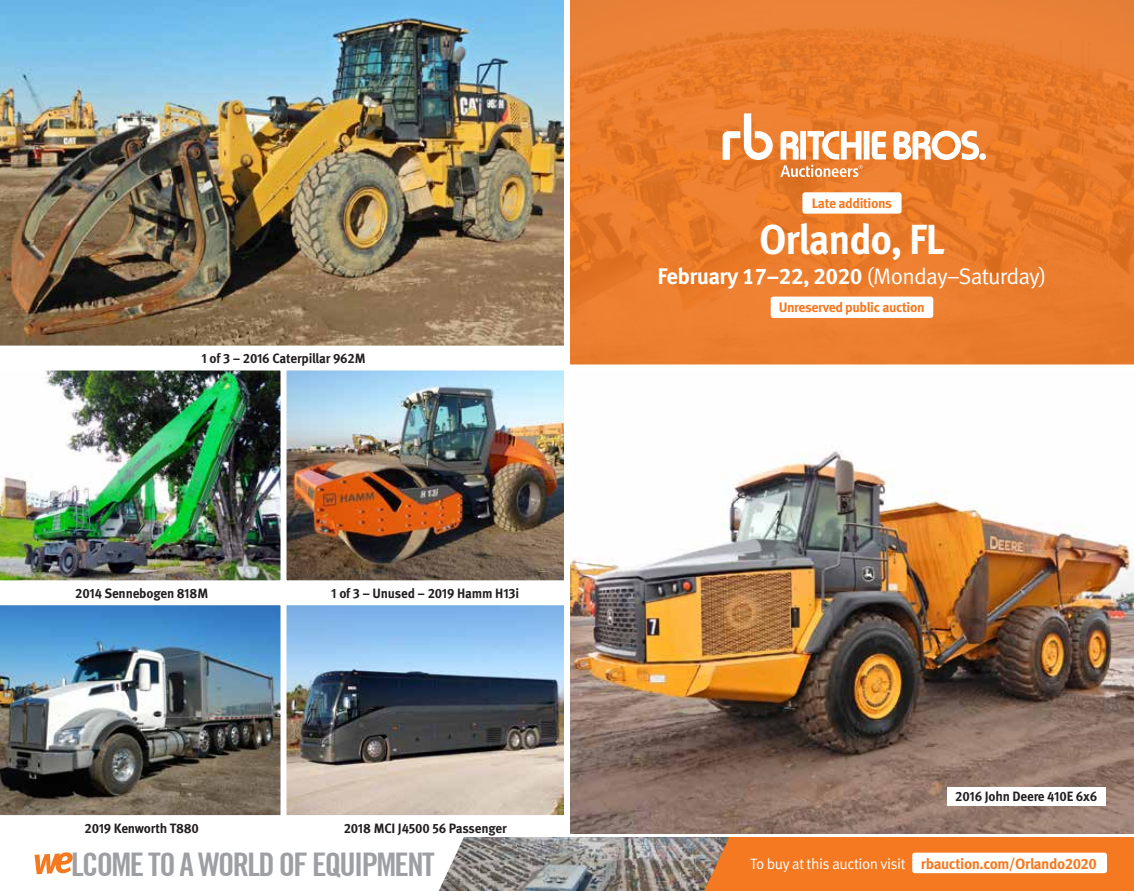
<style>
.page{position:relative;width:1134px;height:891px;background:#fff}
.page>*{position:absolute;margin:0;border:0;box-sizing:border-box;transform-origin:0 0}
.t1{font:700 42px "Meta Pro";letter-spacing:-.03em;color:#fff;scale:.95 1}
.t2{font:700 condensed 32.55px "Trade Gothic No.20";letter-spacing:-.05em;color:#9d9fa2}
.t3{font:700 22.5px "Meta Pro";letter-spacing:-.03em;color:#fff}
.t4{font:700 15px "Meta Pro";letter-spacing:-.03em;color:#f47920}
.t5{font:700 13.65px "Meta Pro";letter-spacing:-.03em;color:#f47920}
.t6{font:700 13.5px "Meta Pro";letter-spacing:-.015em;color:#231f20}
.s1{font-weight:400}
.s2{font-weight:400;color:#fff}
</style>
<div class="page">
<svg style="left:570px;top:0;width:564px;height:365px;background:#e97c2c"></svg>
<div style="left:802px;top:192px;width:100px;height:22px;background:#fff;border-radius:3px"></div>
<div style="left:771px;top:297px;width:162px;height:21px;background:#fff;border-radius:3px"></div>
<svg style="left:723px;top:113px;width:50px;height:47px"></svg>
<svg style="left:780px;top:131px;width:206px;height:46px"></svg>
<div style="left:730px;top:837px;width:404px;height:54px;background:#f47920"></div>
<div style="left:912px;top:853px;width:195px;height:20px;background:#fff;border-radius:3px"></div>
<img style="left:439px;top:837px;width:291px;height:54px">
<svg style="left:35px;top:852px;width:38px;height:22px"></svg>
<img style="left:0;top:0;width:564px;height:346px">
<img style="left:0;top:370px;width:281px;height:211px">
<img style="left:288px;top:371px;width:275px;height:208px">
<div style="left:284px;top:367px;width:283px;height:216px;border:3px solid #fff"></div>
<img style="left:0;top:605px;width:281px;height:211px">
<img style="left:288px;top:606px;width:275px;height:208px">
<div style="left:284px;top:602px;width:283px;height:216px;border:3px solid #fff"></div>
<img style="left:570px;top:451px;width:564px;height:383px">
<div style="left:0;top:349px;width:567px;height:19px;background:#fff"></div>
<div style="left:947px;top:787px;width:158px;height:19px;background:#fff"></div>
<p class="t6" style="left:201px;top:348px;width:166px">1 of 3 – 2016 Caterpillar 962M</p>
<p class="t6" style="left:75px;top:583px;width:134px">2014 Sennebogen 818M</p>
<p class="t6" style="left:331px;top:583px;width:189px">1 of 3 – Unused – 2019 Hamm H13i</p>
<p class="t6" style="left:85px;top:817px;width:116px">2019 Kenworth T880</p>
<p class="t6" style="left:344px;top:817px;width:165px">2018 MCI J4500 56 Passenger</p>
<h2 class="t2" style="left:71px;top:844px;width:365px">LCOME TO A WORLD OF EQUIPMENT</h2>
<p class="t5" style="left:812px;top:193px;width:82px">Late additions</p>
<h1 class="t1" style="left:759px;top:207px;width:197px">Orlando, FL</h1>
<h3 class="t3" style="left:657px;top:259px;width:391px">February 17–22, 2020 <span class="s1">(Monday–Saturday)</span></h3>
<p class="t5" style="left:779px;top:297px;width:148px">Unreserved public auction</p>
<p class="t6" style="left:955px;top:786px;width:143px">2016 John Deere 410E 6x6</p>
<p class="t4" style="left:750px;top:852px;width:348px"><span class="s2">To buy at this auction visit</span> rbauction.com/Orlando2020</p>
</div>
